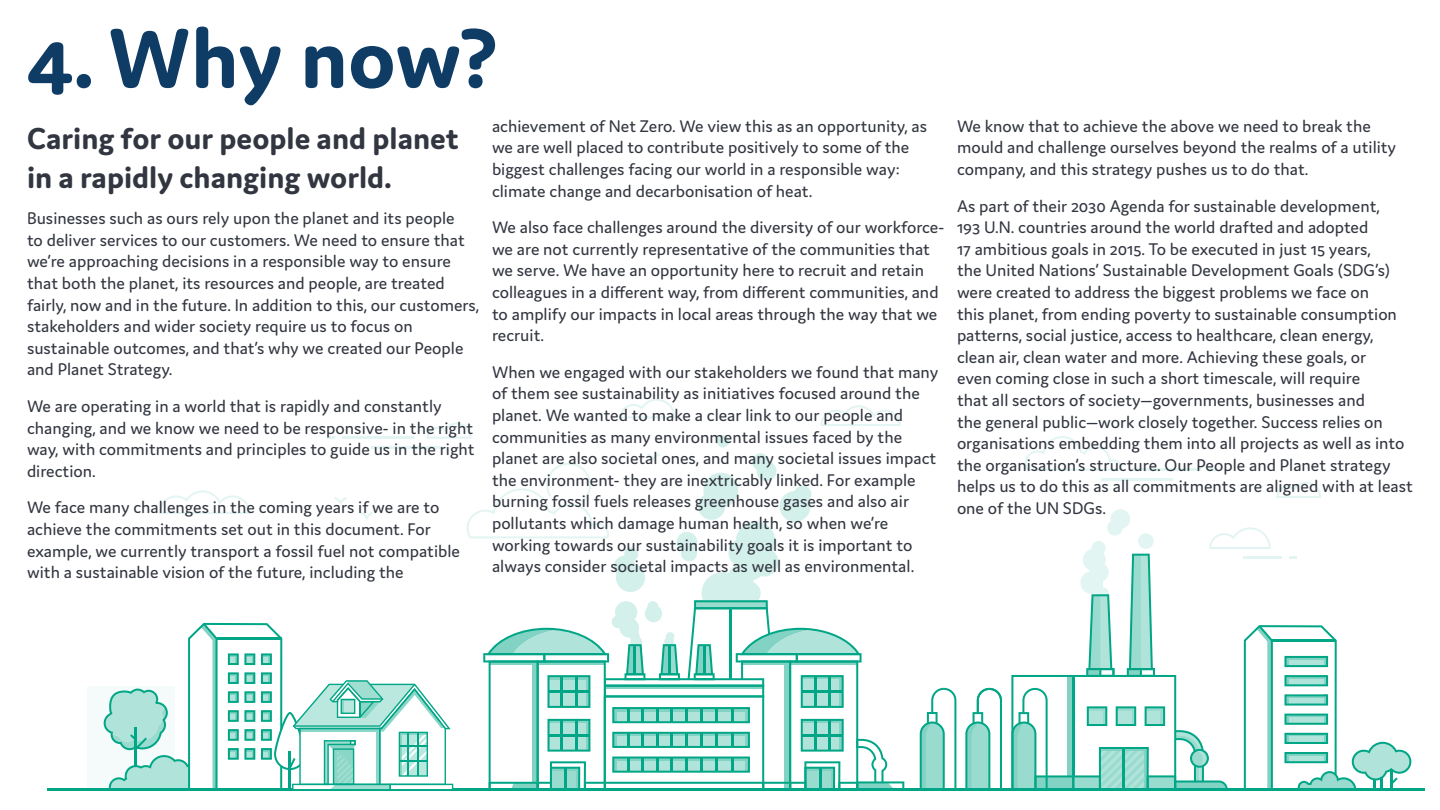
<style>
.page{position:relative;width:1440px;height:810px;background:#fff}
.page>*{position:absolute;margin:0;border:0;box-sizing:border-box;transform-origin:0 0}
.Heading{font:700 90px "Domus";color:#0e3c65}
.t1{font:700 32.25px/38.7px "Domus";color:#323640}
.t2{font:18px/21.6px "Domus";color:#323640}
</style>
<div class="page">
<hr style="left:342px;top:437px;width:72px;height:2px;background:#e3f5f2">
<hr style="left:371px;top:446px;width:72px;height:2px;background:#e3f5f2">
<svg style="left:327px;top:437px;width:8px;height:2px"></svg>
<hr style="left:1129px;top:469px;width:72px;height:2px;background:#e3f5f2">
<hr style="left:1101px;top:478px;width:71px;height:2px;background:#e3f5f2">
<svg style="left:1208px;top:469px;width:8px;height:2px"></svg>
<svg style="left:427px;top:423px;width:45px;height:16px"></svg>
<svg style="left:1276px;top:482px;width:45px;height:16px"></svg>
<svg style="left:620px;top:399px;width:55px;height:19px"></svg>
<div style="left:87px;top:686px;width:87px;height:103px;background:#f5fbfa"></div>
<svg style="left:159px;top:490px;width:91px;height:24px"></svg>
<svg style="left:821px;top:405px;width:80px;height:21px"></svg>
<svg style="left:1025px;top:436px;width:97px;height:35px"></svg>
<svg style="left:334px;top:497px;width:13px;height:8px"></svg>
<svg style="left:360px;top:512px;width:13px;height:8px"></svg>
<div style="left:717px;top:435px;width:12px;height:12px;background:#d4f0ea;border-radius:50%"></div>
<svg style="left:467px;top:453px;width:437px;height:335px"></svg>
<hr style="left:47px;top:788px;width:1378px;height:2px;background:#00a685">
<svg style="left:920px;top:688px;width:36px;height:100px"></svg>
<svg style="left:965px;top:688px;width:37px;height:100px"></svg>
<svg style="left:1011px;top:509px;width:400px;height:282px"></svg>
<svg style="left:104px;top:623px;width:349px;height:168px"></svg>
<p class="Heading" style="left:27px;top:9px;width:473px">4.Why now?</p>
<p class="t1" style="left:27px;top:119px;width:434px">Caring for our people and planet in a rapidly changing world.</p>
<p class="t2" style="left:27px;top:207px;width:454px">Businesses such as ours rely upon the planet and its people<br>to deliver services to our customers. We need to ensure that we’re approaching decisions in a responsible way to ensure that both the planet, its resources and people, are treated fairly, now and in the future. In addition to this, our customers, stakeholders and wider society require us to focus on sustainable outcomes, and that’s why we created our People and Planet Strategy.</p>
<p class="t2" style="left:27px;top:395px;width:449px">We are operating in a world that is rapidly and constantly changing, and we know we need to be responsive- in the right way, with commitments and principles to guide us in the right direction.</p>
<p class="t2" style="left:27px;top:497px;width:435px">We face many challenges in the coming years if we are to achieve the commitments set out in this document. For example, we currently transport a fossil fuel not compatible with a sustainable vision of the future, including the</p>
<p class="t2" style="left:492px;top:115px;width:437px">achievement of Net Zero. We view this as an opportunity, as we are well placed to contribute positively to some of the biggest challenges facing our world in a responsible way: climate change and decarbonisation of heat.</p>
<p class="t2" style="left:492px;top:216px;width:454px">We also face challenges around the diversity of our workforce&shy;we are not currently representative of the communities that we serve. We have an opportunity here to recruit and retain colleagues in a different way, from different communities, and to amplify our impacts in local areas through the way that we recruit.</p>
<p class="t2" style="left:492px;top:361px;width:448px">When we engaged with our stakeholders we found that many of them see sustainability as initiatives focused around the planet. We wanted to make a clear link to our people and communities as many environmental issues faced by the planet are also societal ones, and many societal issues impact the environment- they are inextricably linked. For example burning fossil fuels releases greenhouse gases and also air pollutants which damage human health, so when we’re working towards our sustainability goals it is important to always consider societal impacts as well as environmental.</p>
<p class="t2" style="left:957px;top:115px;width:441px">We know that to achieve the above we need to break the mould and challenge ourselves beyond the realms of a utility company, and this strategy pushes us to do that.</p>
<p class="t2" style="left:957px;top:195px;width:457px">As part of their 2030 Agenda for sustainable development,<br>193 U.N. countries around the world drafted and adopted<br>17 ambitious goals in 2015. To be executed in just 15 years,<br>the United Nations’ Sustainable Development Goals (SDG’s) were created to address the biggest problems we face on<br>this planet, from ending poverty to sustainable consumption patterns, social justice, access to healthcare, clean energy, clean air, clean water and more. Achieving these goals, or<br>even coming close in such a short timescale, will require<br>that all sectors of society—governments, businesses and<br>the general public—work closely together. Success relies on organisations embedding them into all projects as well as into the organisation’s structure. Our People and Planet strategy helps us to do this as all commitments are aligned with at least one of the UN SDGs.</p>
</div>
